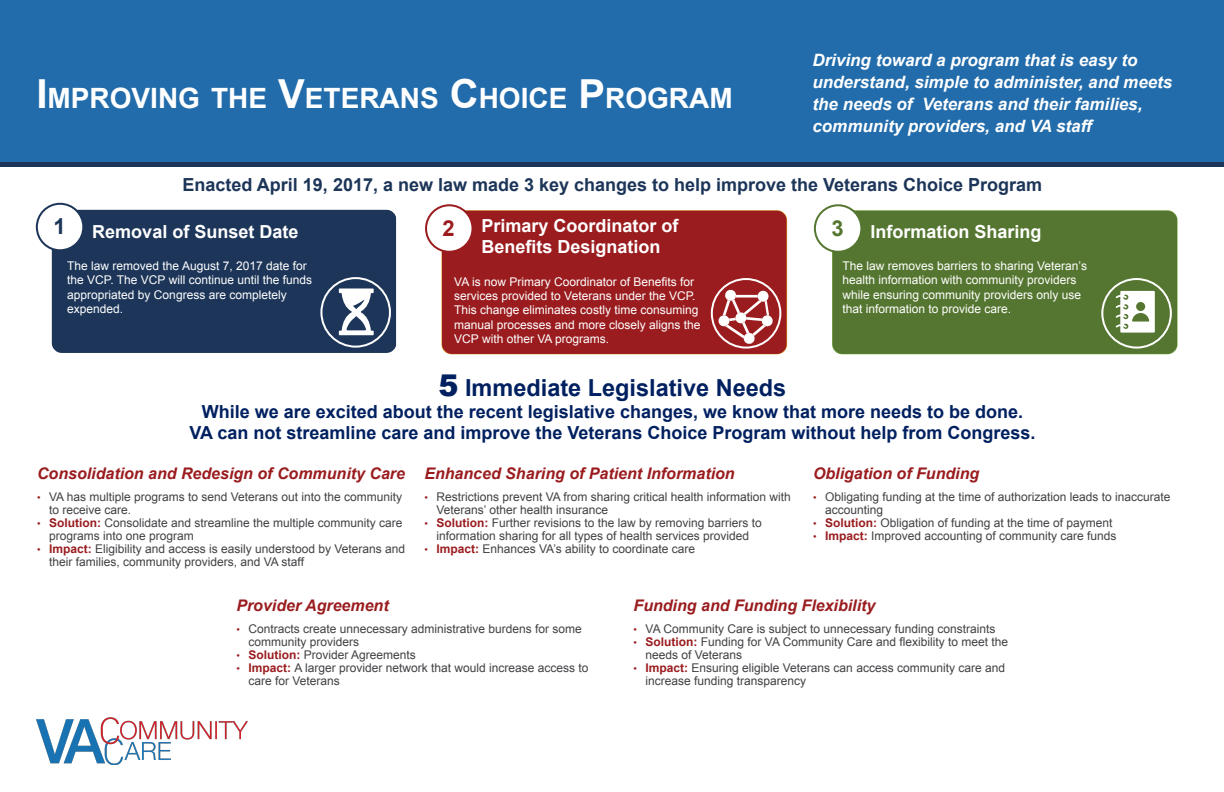
<style>
.page{position:relative;width:1224px;height:792px;background:#fff}
.page>*{position:absolute;margin:0;border:0;box-sizing:border-box;transform-origin:0 0}
.Heading_1{font:700 28px "Arial";color:#fff}
.Heading_3{font:700 23.5px "Arial";color:#002060}
.t1{font:700 22px "Arial";color:#1c3558}
.t2{font:700 22px "Arial";color:#9a1c1f}
.t3{font:700 22px "Arial";color:#557630}
.P-text_18pt_centered{font:700 18px/21.6px "Arial";color:#002060;text-align:center}
.P-text_18pt_centered-2{font:700 18px "Arial";color:#1c3558}
.Heading_2_-_reversed{font:700 18px/21.6px "Arial";color:#fff}
.t4{font:italic 700 17px/22px "Arial";color:#fff}
.Heading_4{font:italic 700 16px "Arial";color:#9a1c1f}
.t5{font:12px/13px "Arial";color:#414044}
.P-text_12pt_reversed{font:12px/14.4px "Arial";color:#fff}
.s1{font-size:40px}
.s2{font-weight:900;font-size:30px}
.s3{font-size:10px;color:#9a1c1f}
.s4{font-weight:700;color:#9a1c1f}
</style>
<div class="page">
<div style="left:0;top:0;width:1224px;height:162px;background:#226cab"></div>
<div style="left:0;top:162px;width:1224px;height:5px;background:#1c3558"></div>
<img style="left:36px;top:717px;width:211px;height:47px">
<div style="left:52px;top:210px;width:344px;height:143px;background:#1c3558"></div>
<div style="left:320px;top:277px;width:71px;height:71px;border:2px solid #fff;border-radius:50%"></div>
<svg style="left:339px;top:289px;width:35px;height:46px"></svg>
<div style="left:37px;top:204px;width:46px;height:46px;background:#fff;border-radius:50%"></div>
<div style="left:36px;top:203px;width:48px;height:48px;border:2px solid #1c3558;border-radius:50%"></div>
<div style="left:442px;top:211px;width:345px;height:143px;background:#9a1c1f"></div>
<div style="left:711px;top:278px;width:70px;height:71px;border:2px solid #fff;border-radius:50%"></div>
<svg style="left:719px;top:290px;width:54px;height:54px"></svg>
<div style="left:426px;top:205px;width:47px;height:47px;background:#fff;border-radius:50%"></div>
<div style="left:425px;top:204px;width:49px;height:49px;border:2px solid #9a1c1f;border-radius:50%"></div>
<div style="left:833px;top:211px;width:344px;height:143px;background:#557630"></div>
<div style="left:1101px;top:278px;width:71px;height:71px;border:2px solid #fff;border-radius:50%"></div>
<svg style="left:1116px;top:291px;width:39px;height:42px"></svg>
<div style="left:815px;top:205px;width:46px;height:47px;background:#fff;border-radius:50%"></div>
<div style="left:814px;top:204px;width:48px;height:49px;border:2px solid #557630;border-radius:50%"></div>
<p class="Heading_1" style="left:36px;top:79px;width:698px"><span class="s1">I</span>MPROVING THE <span class="s1">V</span>ETERANS <span class="s1">C</span>HOICE <span class="s1">P</span>ROGRAM</p>
<p class="t4" style="left:812px;top:49px;width:361px">Driving toward a program that is easy to understand, simple to administer, and meets the needs of Veterans and their families, community providers, and VA staff</p>
<p class="P-text_18pt_centered-2" style="left:183px;top:173px;width:861px">Enacted April 19, 2017, a new law made 3 key changes to help improve the Veterans Choice Program</p>
<p class="t2" style="left:443px;top:214px;width:14px">2</p>
<p class="Heading_2_-_reversed" style="left:482px;top:215px;width:199px">Primary Coordinator of<br>Benefits Designation</p>
<p class="P-text_12pt_reversed" style="left:454px;top:274px;width:248px">VA is now Primary Coordinator of Benefits for services provided to Veterans under the VCP.<br>This change eliminates costly time consuming manual processes and more closely aligns the VCP with other VA programs.</p>
<p class="t1" style="left:53px;top:212px;width:14px">1</p>
<p class="t3" style="left:831px;top:214px;width:14px">3</p>
<p class="Heading_2_-_reversed" style="left:92px;top:221px;width:208px">Removal of Sunset Date</p>
<p class="P-text_12pt_reversed" style="left:67px;top:259px;width:246px">The law removed the August 7, 2017 date for the VCP. The VCP will continue until the funds appropriated by Congress are completely expended.</p>
<p class="Heading_2_-_reversed" style="left:870px;top:221px;width:173px">Information Sharing</p>
<p class="P-text_12pt_reversed" style="left:843px;top:259px;width:246px">The law removes barriers to sharing Veteran’s health information with community providers while ensuring community providers only use that information to provide care.</p>
<p class="Heading_3" style="left:439px;top:372px;width:349px"><span class="s2">5</span> Immediate Legislative Needs</p>
<p class="P-text_18pt_centered" style="left:189px;top:401px;width:848px">While we are excited about the recent legislative changes, we know that more needs to be done.<br>VA can not streamline care and improve the Veterans Choice Program without help from Congress.</p>
<p class="Heading_4" style="left:37px;top:463px;width:370px">Consolidation and Redesign of Community Care</p>
<p class="t5" style="left:49px;top:491px;width:355px;text-indent:-12px"><span class="s3">•</span> VA has multiple programs to send Veterans out into the community to receive care.</p>
<p class="t5" style="left:49px;top:517px;width:355px;text-indent:-12px"><span class="s3">•</span> <span class="s4">Solution:</span> Consolidate and streamline the multiple community care programs into one program</p>
<p class="t5" style="left:49px;top:543px;width:358px;text-indent:-12px"><span class="s3">•</span> <span class="s4">Impact:</span> Eligibility and access is easily understood by Veterans and their families, community providers, and VA staff</p>
<p class="Heading_4" style="left:424px;top:463px;width:312px">Enhanced Sharing of Patient Information</p>
<p class="t5" style="left:436px;top:491px;width:356px;text-indent:-12px"><span class="s3">•</span> Restrictions prevent VA from sharing critical health information with<br>Veterans’ other health insurance</p>
<p class="t5" style="left:424px;top:517px;width:339px;text-align:center"><span class="s3">•</span> <span class="s4">Solution:</span> Further revisions to the law by removing barriers to information sharing for all types of health services provided</p>
<p class="t5" style="left:424px;top:543px;width:272px"><span class="s3">•</span> <span class="s4">Impact:</span> Enhances VA’s ability to coordinate care</p>
<p class="Heading_4" style="left:813px;top:463px;width:168px">Obligation of Funding</p>
<p class="t5" style="left:825px;top:491px;width:347px;text-indent:-12px"><span class="s3">•</span> Obligating funding at the time of authorization leads to inaccurate accounting</p>
<p class="t5" style="left:813px;top:517px;width:301px"><span class="s3">•</span> <span class="s4">Solution:</span> Obligation of funding at the time of payment</p>
<p class="t5" style="left:813px;top:530px;width:305px"><span class="s3">•</span> <span class="s4">Impact:</span> Improved accounting of community care funds</p>
<p class="Heading_4" style="left:236px;top:595px;width:154px">Provider Agreement</p>
<p class="t5" style="left:248px;top:623px;width:335px;text-indent:-12px"><span class="s3">•</span> Contracts create unnecessary administrative burdens for some community providers</p>
<p class="t5" style="left:236px;top:649px;width:181px"><span class="s3">•</span> <span class="s4">Solution:</span> Provider Agreements</p>
<p class="t5" style="left:248px;top:662px;width:342px;text-indent:-12px"><span class="s3">•</span> <span class="s4">Impact:</span> A larger provider network that would increase access to care for Veterans</p>
<p class="Heading_4" style="left:634px;top:595px;width:243px">Funding and Funding Flexibility</p>
<p class="t5" style="left:634px;top:623px;width:363px"><span class="s3">•</span> VA Community Care is subject to unnecessary funding constraints</p>
<p class="t5" style="left:646px;top:636px;width:364px;text-indent:-12px"><span class="s3">•</span> <span class="s4">Solution:</span> Funding for VA Community Care and flexibility to meet the needs of Veterans</p>
<p class="t5" style="left:646px;top:662px;width:361px;text-indent:-12px"><span class="s3">•</span> <span class="s4">Impact:</span> Ensuring eligible Veterans can access community care and increase funding transparency</p>
</div>
